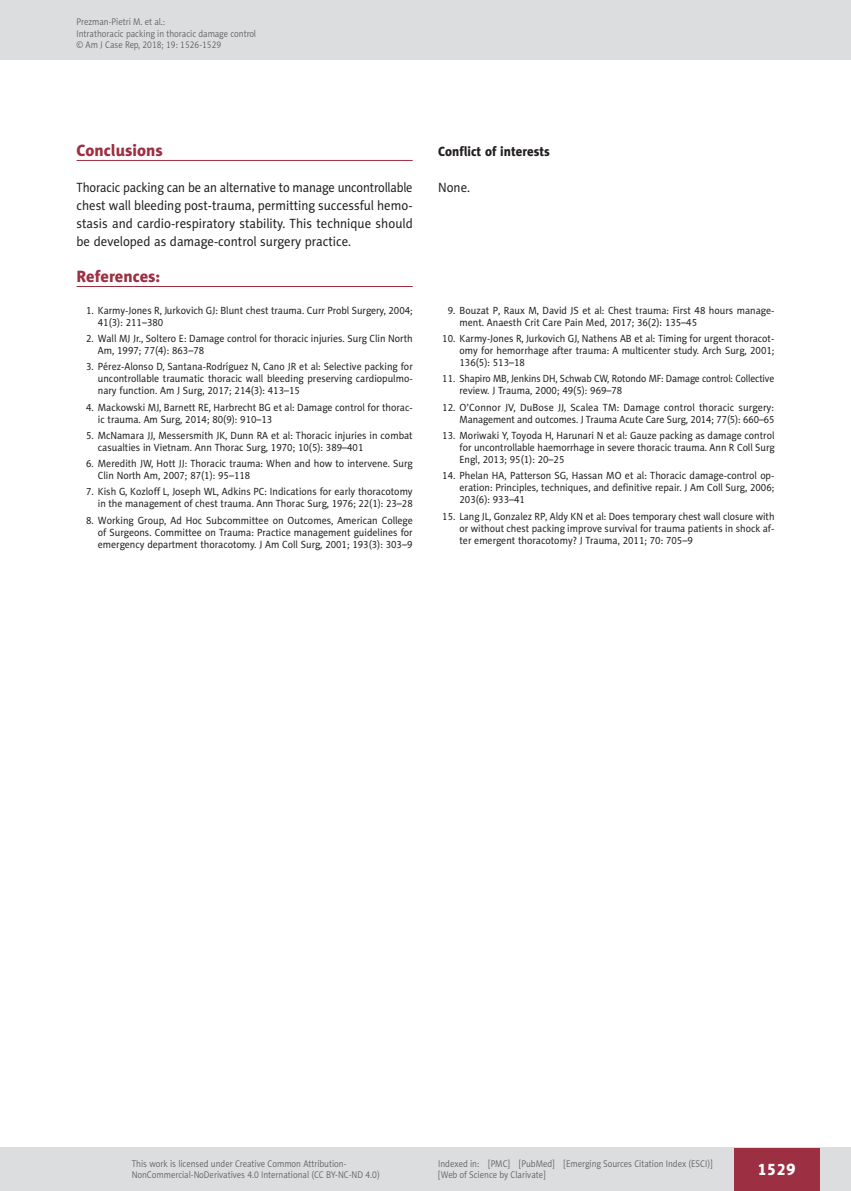
<style>
.page{position:relative;width:851px;height:1191px;background:#fff}
.page>*{position:absolute;margin:0;border:0;box-sizing:border-box;transform-origin:0 0}
.AJCR_Headline_1{font:16.5px "Naomi Sans EFN Heavy";color:#9d2f42}
.AJCR_Referencje_Tytu{font:16.5px "Naomi Sans EFN Heavy";color:#9d2f42}
.t1{font:16.5px "Naomi Sans EFN Heavy";color:#fff}
.AJCR_Body{font:13.5px/18px "Naomi Sans EFN";color:#231f20;text-align:justify;scale:.92 1}
.AJCR_Headline_2{font:13.5px "Naomi Sans EFN Heavy";color:#231f20;scale:.95 1}
.AJCR_Body-2{font:13.5px "Naomi Sans EFN";color:#231f20;scale:.95 1}
.AJCR_Referencje_punk{font:10.5px/12px "Naomi Sans EFN";color:#231f20;scale:.95 1}
.AJCR_Referencje_punk-2{font:10.5px/12px "Naomi Sans EFN";color:#231f20;text-align:justify;scale:.94 1}
.AJCR_Referencje_punk-3{font:10.5px/12px "Naomi Sans EFN";color:#231f20;text-align:right}
.AJCR_Referencje_punk-4{font:10.5px/12px "Naomi Sans EFN";color:#231f20;scale:.93 1}
.t2{font:9.75px/11.2px "Naomi Sans EFN Light";color:#57585a;scale:.9 1}
</style>
<div class="page">
<hr style="left:77px;top:160px;width:335px;height:1px;background:#9d2f42">
<hr style="left:77px;top:286px;width:335px;height:1px;background:#9d2f42">
<div style="left:0;top:1148px;width:850px;height:43px;background:#dcdddf"></div>
<div style="left:733px;top:1147px;width:86px;height:43px;background:#9d2f42"></div>
<div style="left:0;top:0;width:850px;height:60px;background:#dcdddf"></div>
<p class="t2" style="left:77px;top:16px;width:201px">Prezman-Pietri M. et al.:<br>Intrathoracic packing in thoracic damage control © Am J Case Rep, 2018; 19: 1526-1529</p>
<p class="AJCR_Headline_1" style="left:77px;top:140px;width:88px">Conclusions</p>
<p class="AJCR_Body" style="left:77px;top:178px;width:367px">Thoracic packing can be an alternative to manage uncontrollable chest wall bleeding post-trauma, permitting successful hemo&shy;stasis and cardio-respiratory stability. This technique should be developed as damage-control surgery practice.</p>
<p class="AJCR_Referencje_Tytu" style="left:77px;top:266px;width:85px">References:</p>
<p class="AJCR_Referencje_punk" style="left:98px;top:304px;width:333px;text-indent:-12px">1. Karmy-Jones R, Jurkovich GJ: Blunt chest trauma. Curr Probl Surgery, 2004;<br>41(3): 211–380</p>
<p class="AJCR_Referencje_punk" style="left:98px;top:333px;width:333px;text-indent:-12px">2. Wall MJ Jr., Soltero E: Damage control for thoracic injuries. Surg Clin North<br>Am, 1997; 77(4): 863–78</p>
<p class="AJCR_Referencje_punk" style="left:98px;top:361px;width:333px;text-align:justify;text-indent:-12px">3. Pérez-Alonso D, Santana-Rodríguez N, Cano JR et al: Selective packing for uncontrollable traumatic thoracic wall bleeding preserving cardiopulmo&shy;nary function. Am J Surg, 2017; 214(3): 413–15</p>
<p class="AJCR_Referencje_punk" style="left:98px;top:401px;width:333px;text-indent:-12px">4. Mackowski MJ, Barnett RE, Harbrecht BG et al: Damage control for thorac&shy;ic trauma. Am Surg, 2014; 80(9): 910–13</p>
<p class="AJCR_Referencje_punk" style="left:98px;top:429px;width:333px;text-indent:-12px">5. McNamara JJ, Messersmith JK, Dunn RA et al: Thoracic injuries in combat casualties in Vietnam. Ann Thorac Surg, 1970; 10(5): 389–401</p>
<p class="AJCR_Referencje_punk" style="left:98px;top:458px;width:333px;text-indent:-12px">6. Meredith JW, Hott JJ: Thoracic trauma: When and how to intervene. Surg<br>Clin North Am, 2007; 87(1): 95–118</p>
<p class="AJCR_Referencje_punk" style="left:86px;top:486px;width:345px;text-align:right">7. Kish G, Kozloff L, Joseph WL, Adkins PC: Indications for early thoracotomy in the management of chest trauma. Ann Thorac Surg, 1976; 22(1): 23–28</p>
<p class="AJCR_Referencje_punk" style="left:98px;top:514px;width:333px;text-align:justify;text-indent:-12px">8. Working Group, Ad Hoc Subcommittee on Outcomes, American College of Surgeons. Committee on Trauma: Practice management guidelines for emergency department thoracotomy. J Am Coll Surg, 2001; 193(3): 303–9</p>
<p class="AJCR_Headline_2" style="left:438px;top:143px;width:119px">Conflict of interests</p>
<p class="AJCR_Body-2" style="left:438px;top:179px;width:35px">None.</p>
<p class="AJCR_Referencje_punk" style="left:459px;top:304px;width:333px;text-indent:-12px">9. Bouzat P, Raux M, David JS et al: Chest trauma: First 48 hours manage&shy;ment. Anaesth Crit Care Pain Med, 2017; 36(2): 135–45</p>
<p class="AJCR_Referencje_punk" style="left:459px;top:333px;width:333px;text-align:justify;text-indent:-17px">10. Karmy-Jones R, Jurkovich GJ, Nathens AB et al: Timing for urgent thoracot&shy;omy for hemorrhage after trauma: A multicenter study. Arch Surg, 2001; 136(5): 513–18</p>
<p class="AJCR_Referencje_punk-4" style="left:459px;top:373px;width:340px;text-indent:-17px">11. Shapiro MB, Jenkins DH, Schwab CW, Rotondo MF: Damage control: Collective review. J Trauma, 2000; 49(5): 969–78</p>
<p class="AJCR_Referencje_punk-3" style="left:442px;top:401px;width:333px">12. O’Connor JV, DuBose JJ, Scalea TM: Damage control thoracic surgery:<br>Management and outcomes. J Trauma Acute Care Surg, 2014; 77(5): 660–65</p>
<p class="AJCR_Referencje_punk" style="left:459px;top:429px;width:333px;text-align:justify;text-indent:-17px">13. Moriwaki Y, Toyoda H, Harunari N et al: Gauze packing as damage control for uncontrollable haemorrhage in severe thoracic trauma. Ann R Coll Surg Engl, 2013; 95(1): 20–25</p>
<p class="AJCR_Referencje_punk" style="left:459px;top:470px;width:333px;text-align:justify;text-indent:-17px">14. Phelan HA, Patterson SG, Hassan MO et al: Thoracic damage-control op&shy;eration: Principles, techniques, and definitive repair. J Am Coll Surg, 2006; 203(6): 933–41</p>
<p class="AJCR_Referencje_punk-2" style="left:459px;top:510px;width:336px;text-indent:-17px">15. Lang JL, Gonzalez RP, Aldy KN et al: Does temporary chest wall closure with or without chest packing improve survival for trauma patients in shock af&shy;ter emergent thoracotomy? J Trauma, 2011; 70: 705–9</p>
<p class="t2" style="left:132px;top:1158px;width:277px">This work is licensed under Creative Common Attribution-<br>NonCommercial-NoDerivatives 4.0 International (CC BY-NC-ND 4.0)</p>
<p class="t2" style="left:438px;top:1158px;width:306px">Indexed in: [PMC] [PubMed] [Emerging Sources Citation Index (ESCI)] [Web of Science by Clarivate]</p>
<h1 class="t1" style="left:757px;top:1159px;width:40px">1529</h1>
</div>
